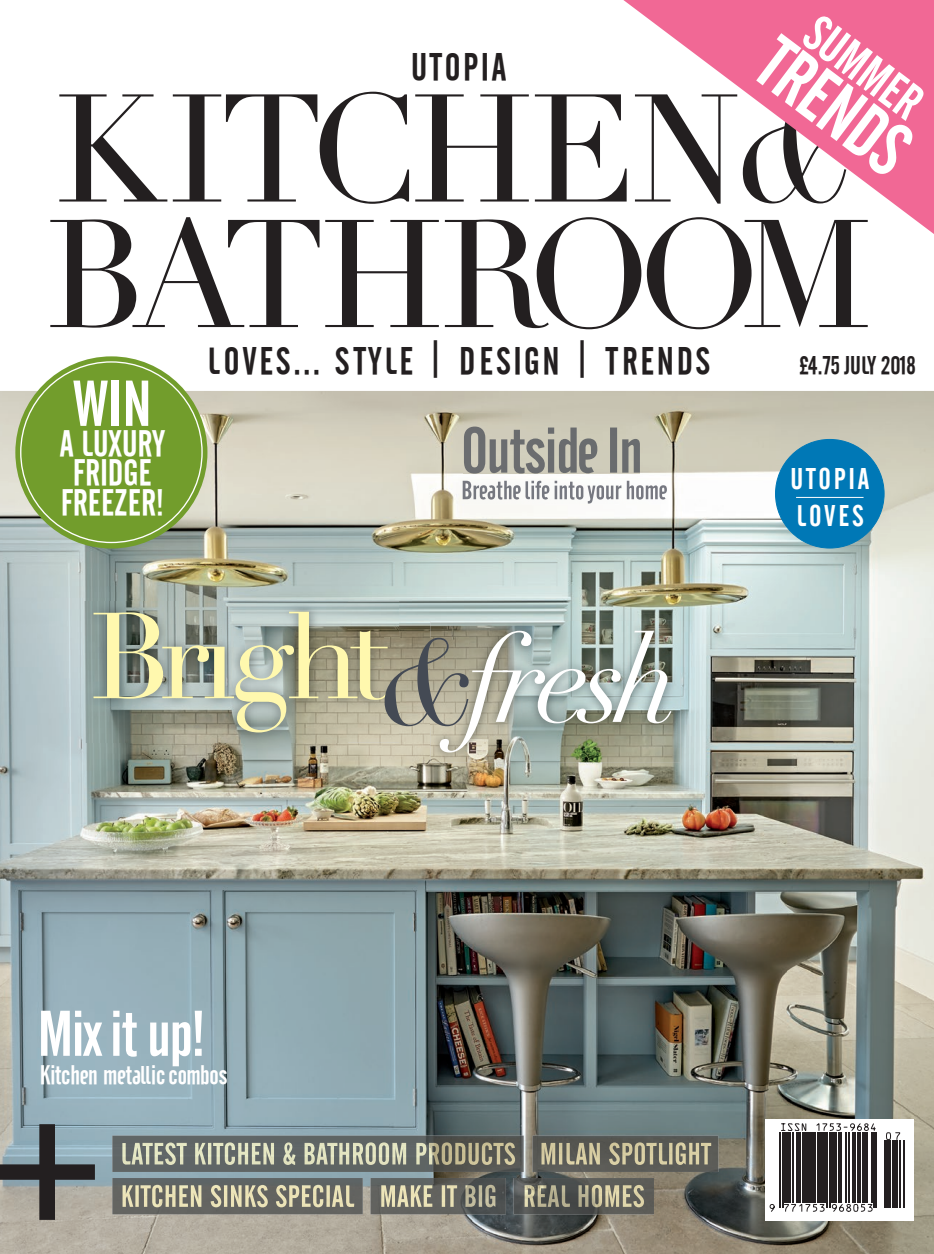
<style>
.page{position:relative;width:934px;height:1254px;background:#fff}
.page>*{position:absolute;margin:0;border:0;box-sizing:border-box;transform-origin:0 0}
.t1{font:150.45px/125.4px "Didot";letter-spacing:-.04em;color:#231f20}
.t2{font:italic 119.85px "Didot";letter-spacing:-.075em;color:#fff}
.t3{font:74.85px "Cafeta";color:#fff}
.t4{font:64.2px "Cafeta";color:#fff}
.t5{font:63.9px "Cafeta";letter-spacing:-.02em;color:#fff}
.t6{font:50.1px "Cafeta";color:#fff}
.t7{font:37.5px "Cafeta";letter-spacing:.07em;color:#231f20}
.t8{font:36px/29.7px "Cafeta";color:#fff;text-align:center}
.t9{font:29.7px/37px "Cafeta";letter-spacing:.09em;color:#fff}
.t10{font:26.25px "Cafeta";color:#fff}
.t11{font:25.05px "Cafeta";letter-spacing:-.01em;color:#231f20}
.s1{font-style:italic}
.s2{color:#444a54}
</style>
<div class="page">
<img style="left:0;top:391px;width:934px;height:862px">
<img style="left:84px;top:601px;width:315px;height:141px">
<img style="left:389px;top:637px;width:10px;height:89px">
<svg style="left:93px;top:611px;width:296px;height:121px;background:#adb19a"></svg>
<img style="left:430px;top:621px;width:250px;height:141px">
<img style="left:430px;top:637px;width:38px;height:89px">
<svg style="left:623px;top:0;width:311px;height:234px"></svg>
<div style="left:15px;top:356px;width:192px;height:192px;background:#729d2c;border-radius:50%"></div>
<img style="left:464px;top:426px;width:176px;height:47px">
<img style="left:462px;top:480px;width:205px;height:23px">
<div style="left:775px;top:439px;width:109px;height:109px;background:#0078b6;border-radius:50%"></div>
<hr style="left:796px;top:497px;width:67px;height:1px;background:#fff">
<div style="left:765px;top:1118px;width:148px;height:102px;background:#fff"></div>
<svg style="left:900px;top:1132px;width:5px;height:76px"></svg>
<hr style="left:903px;top:1140px;width:1px;height:67px;background:#231f20">
<svg style="left:769px;top:1123px;width:131px;height:89px"></svg>
<svg style="left:0;top:1124px;width:95px;height:95px;background:#7c8384"></svg>
<img style="left:112px;top:1135px;width:411px;height:36px">
<img style="left:122px;top:1142px;width:393px;height:22px">
<img style="left:370px;top:1177px;width:136px;height:37px">
<img style="left:381px;top:1184px;width:114px;height:23px">
<img style="left:112px;top:1177px;width:251px;height:37px">
<img style="left:122px;top:1184px;width:232px;height:23px">
<img style="left:532px;top:1135px;width:186px;height:36px">
<img style="left:541px;top:1142px;width:170px;height:22px">
<img style="left:513px;top:1177px;width:141px;height:37px">
<img style="left:524px;top:1184px;width:120px;height:23px">
<p class="t6" style="left:826px;top:5px;width:136px;rotate:37deg">SUMMER</p>
<p class="t3" style="left:790px;top:22px;width:173px;rotate:37deg">TRENDS</p>
<p class="t7" style="left:411px;top:46px;width:97px">UTOPIA</p>
<p class="t1" style="left:46px;top:90px;width:827px">KITCHEN<span class="s1">&amp;<br></span>BATHROOM</p>
<p class="t7" style="left:207px;top:340px;width:504px">LOVES... STYLE | DESIGN | TRENDS</p>
<p class="t11" style="left:798px;top:351px;width:119px">£4.75 JULY 2018</p>
<p class="t4" style="left:73px;top:368px;width:80px">WIN</p>
<p class="t8" style="left:60px;top:429px;width:107px">A LUXURY<br>FRIDGE<br>FREEZER!</p>
<p class="t5" style="left:37px;top:997px;width:169px">Mix it up!</p>
<p class="t10" style="left:40px;top:1060px;width:189px">Kitchen metallic combos</p>
<p class="t2" style="left:378px;top:606px;width:302px"><span class="s2">&amp;</span>fresh</p>
<p class="t9" style="left:790px;top:461px;width:80px">UTOPIA<br>LOVES</p>
</div>
